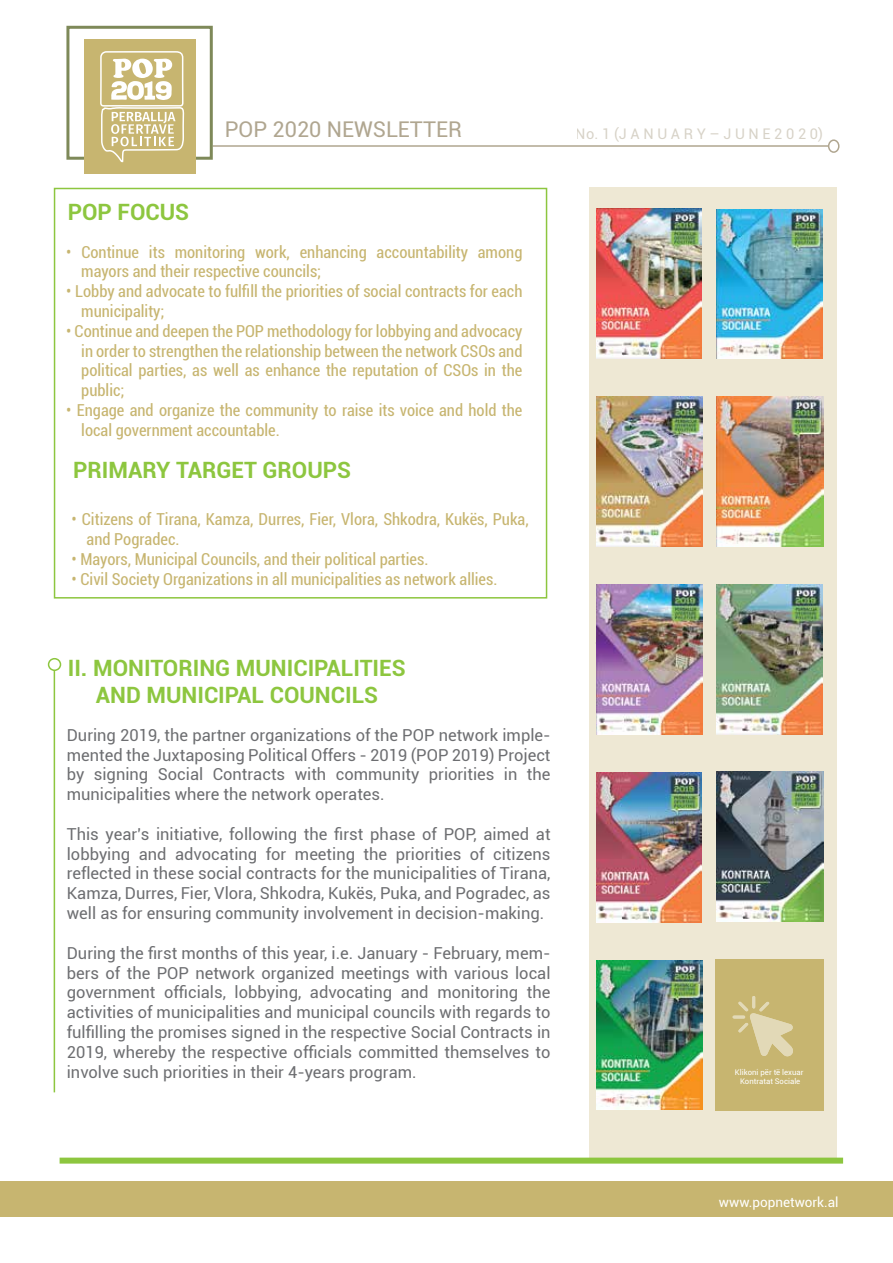
<style>
.page{position:relative;width:893px;height:1263px;background:#fff}
.page>*{position:absolute;margin:0;border:0;box-sizing:border-box;transform-origin:0 0}
.t1{font:700 22.5px/27px "Roboto";color:#8dc63f;text-align:center}
.t2{font:21.75px "Roboto";color:#b0a690}
.t3{font:16.5px/19.8px "Roboto";color:#6d6e71;text-align:justify}
.t4{font:condensed 16.5px/19.8px "Roboto";color:#c7b570}
.t5{font:14.7px "Roboto";color:#b0a690}
.t6{font:13.5px "Roboto";color:#fff}
.t7{font:7.8px/9.3px "Roboto";color:#fff;text-align:center}
</style>
<div class="page">
<hr style="left:54px;top:670px;width:1px;height:422px;background:#8dc63f">
<div style="left:48px;top:658px;width:13px;height:13px;border:2px solid #8dc63f;border-radius:50%"></div>
<div style="left:589px;top:187px;width:248px;height:974px;background:#eee8d4"></div>
<div style="left:716px;top:960px;width:108px;height:151px;background:#c7b570"></div>
<hr style="left:213px;top:145px;width:616px;height:2px;background:#b0a690">
<div style="left:828px;top:139px;width:11px;height:14px;border:2px solid #b0a690;border-radius:50%"></div>
<div style="left:66px;top:26px;width:147px;height:134px;border:3px solid #7e8959"></div>
<div style="left:84px;top:40px;width:111px;height:134px;background:#c7b570"></div>
<div style="left:0;top:1181px;width:893px;height:35px;background:#c7b570"></div>
<div style="left:54px;top:188px;width:493px;height:410px;border:2px solid #8dc63f"></div>
<div style="left:60px;top:1157px;width:783px;height:6px;background:#8dc63f"></div>
<svg style="left:100px;top:51px;width:85px;height:112px"></svg>
<img style="left:597px;top:209px;width:105px;height:150px">
<img style="left:717px;top:209px;width:106px;height:150px">
<img style="left:597px;top:396px;width:105px;height:151px">
<img style="left:716px;top:396px;width:107px;height:150px">
<img style="left:596px;top:584px;width:106px;height:150px">
<img style="left:717px;top:584px;width:105px;height:150px">
<img style="left:597px;top:773px;width:105px;height:149px">
<img style="left:716px;top:772px;width:107px;height:149px">
<img style="left:596px;top:961px;width:106px;height:149px">
<svg style="left:733px;top:996px;width:60px;height:60px"></svg>
<h2 class="t2" style="left:225px;top:114px;width:239px">POP 2020 NEWSLETTER</h2>
<h1 class="t1" style="left:68px;top:197px;width:123px">POP FOCUS</h1>
<p class="t4" style="left:81px;top:241px;width:443px;text-indent:-15px">• Continue its monitoring work, enhancing accountability among mayors and their respective councils;</p>
<p class="t4" style="left:81px;top:281px;width:443px;text-indent:-15px">• Lobby and advocate to fulfill the priorities of social contracts for each municipality;</p>
<p class="t4" style="left:81px;top:320px;width:443px;text-align:justify;text-indent:-15px">• Continue and deepen the POP methodology for lobbying and advocacy in order to strengthen the relationship between the network CSOs and political parties, as well as enhance the reputation of CSOs in the public;</p>
<p class="t4" style="left:81px;top:400px;width:443px;text-indent:-15px">• Engage and organize the community to raise its voice and hold the local government accountable.</p>
<h1 class="t1" style="left:73px;top:456px;width:279px">PRIMARY TARGET GROUPS</h1>
<p class="t4" style="left:87px;top:509px;width:444px;text-indent:-15px">• Citizens of Tirana, Kamza, Durres, Fier, Vlora, Shkodra, Kukës, Puka, and Pogradec.</p>
<p class="t4" style="left:72px;top:548px;width:358px">• Mayors, Municipal Councils, and their political parties.</p>
<p class="t4" style="left:72px;top:568px;width:427px">• Civil Society Organizations in all municipalities as network allies.</p>
<p class="t5" style="left:576px;top:124px;width:249px">No. 1 (J A N U A R Y – J U N E 2 0 2 0)</p>
<h1 class="t1" style="left:68px;top:654px;width:339px">II. MONITORING MUNICIPALITIES<br>AND MUNICIPAL COUNCILS</h1>
<p class="t3" style="left:67px;top:724px;width:485px">During 2019, the partner organizations of the POP network imple&shy;mented the Juxtaposing Political Offers - 2019 (POP 2019) Project by signing Social Contracts with community priorities in the municipalities where the network operates.</p>
<p class="t3" style="left:67px;top:823px;width:485px">This year's initiative, following the first phase of POP, aimed at lobbying and advocating for meeting the priorities of citizens reflected in these social contracts for the municipalities of Tirana, Kamza, Durres, Fier, Vlora, Shkodra, Kukës, Puka, and Pogradec, as well as for ensuring community involvement in decision-making.</p>
<p class="t3" style="left:67px;top:942px;width:485px">During the first months of this year, i.e. January - February, mem&shy;bers of the POP network organized meetings with various local government officials, lobbying, advocating and monitoring the activities of municipalities and municipal councils with regards to fulfilling the promises signed in the respective Social Contracts in 2019, whereby the respective officials committed themselves to involve such priorities in their 4-years program.</p>
<p class="t7" style="left:735px;top:1067px;width:70px">Klikoni për të lexuar<br>Kontratat Sociale</p>
<p class="t6" style="left:719px;top:1192px;width:121px">www.popnetwork.al</p>
</div>
